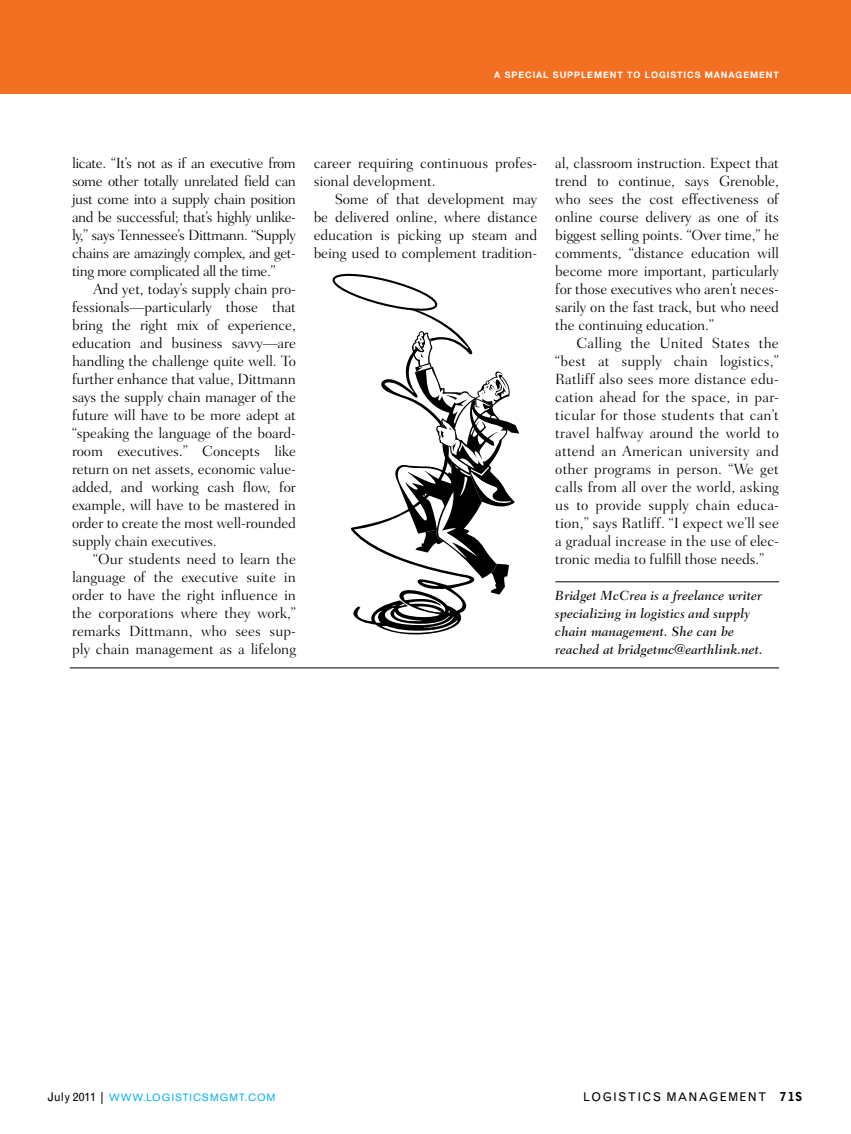
<style>
.page{position:relative;width:851px;height:1134px;background:#fff}
.page>*{position:absolute;margin:0;border:0;box-sizing:border-box;transform-origin:0 0}
.t1{font:300 15px/18px "Fairfield LT Std";letter-spacing:-.01em;color:#000;text-align:justify}
.t2{font:italic 500 13.5px/18px "Fairfield LT Std";color:#000}
.t3{font:12px "Grotesque MT Std";letter-spacing:.1em;color:#000}
.t4{font:10.5px "Akzidenz Grotesk BE";letter-spacing:.105em;color:#00aeef}
.t5{font:700 9px "Helvetica Neue";letter-spacing:.1em;color:#fff}
.s1{font-family:"Grotesque MT Std";font-size:12px;color:#000}
.s2{font-weight:900}
</style>
<div class="page">
<div style="left:0;top:0;width:850px;height:94px;background:#f36f21"></div>
<svg style="left:332px;top:274px;width:187px;height:360px"></svg>
<hr style="left:555px;top:582px;width:223px;height:1px;background:#000">
<hr style="left:70px;top:668px;width:708px;height:1px;background:#000">
<p class="t5" style="left:494px;top:69px;width:286px">A SPECIAL SUPPLEMENT TO LOGISTICS MANAGEMENT</p>
<p class="t1" style="left:72px;top:154px;width:225px">licate. “It’s not as if an executive from some other totally unrelated field can just come into a supply chain position and be successful; that’s highly unlike&shy;ly,” says Tennessee’s Dittmann. “Supply chains are amazingly complex, and get&shy;ting more complicated all the time.”</p>
<p class="t1" style="left:72px;top:280px;width:225px;text-indent:21px">And yet, today’s supply chain pro&shy;fessionals—particularly those that bring the right mix of experience, education and business savvy—are handling the challenge quite well. To further enhance that value, Dittmann says the supply chain manager of the future will have to be more adept at “speaking the language of the board&shy;room executives.” Concepts like return on net assets, economic value&shy;added, and working cash flow, for example, will have to be mastered in order to create the most well-rounded supply chain executives.</p>
<p class="t1" style="left:72px;top:550px;width:225px;text-indent:21px">“Our students need to learn the language of the executive suite in order to have the right influence in the corporations where they work,” remarks Dittmann, who sees sup&shy;ply chain management as a lifelong</p>
<p class="t1" style="left:314px;top:154px;width:225px">career requiring continuous profes&shy;sional development.</p>
<p class="t1" style="left:314px;top:190px;width:225px;text-indent:21px">Some of that development may be delivered online, where distance education is picking up steam and being used to complement tradition-</p>
<p class="t1" style="left:555px;top:154px;width:225px">al, classroom instruction. Expect that trend to continue, says Grenoble, who sees the cost effectiveness of online course delivery as one of its biggest selling points. “Over time,” he comments, “distance education will become more important, particularly for those executives who aren’t neces&shy;sarily on the fast track, but who need the continuing education.”</p>
<p class="t1" style="left:555px;top:334px;width:225px;text-indent:21px">Calling the United States the “best at supply chain logistics,” Ratliff also sees more distance edu&shy;cation ahead for the space, in par&shy;ticular for those students that can’t travel halfway around the world to attend an American university and other programs in person. “We get calls from all over the world, asking us to provide supply chain educa&shy;tion,” says Ratliff. “I expect we’ll see a gradual increase in the use of elec&shy;tronic media to fulfill those needs.”</p>
<p class="t2" style="left:555px;top:586px;width:209px">Bridget McCrea is a freelance writer specializing in logistics and supply chain management. She can be reached at bridgetmc@earthlink.net.</p>
<p class="t4" style="left:47px;top:1091px;width:229px"><span class="s1">JULY 2011 |</span> WWW.LOGISTICSMGMT.COM</p>
<p class="t3" style="left:583px;top:1089px;width:220px">LOGISTICS MANAGEM ENT <span class="s2">71S</span></p>
</div>
